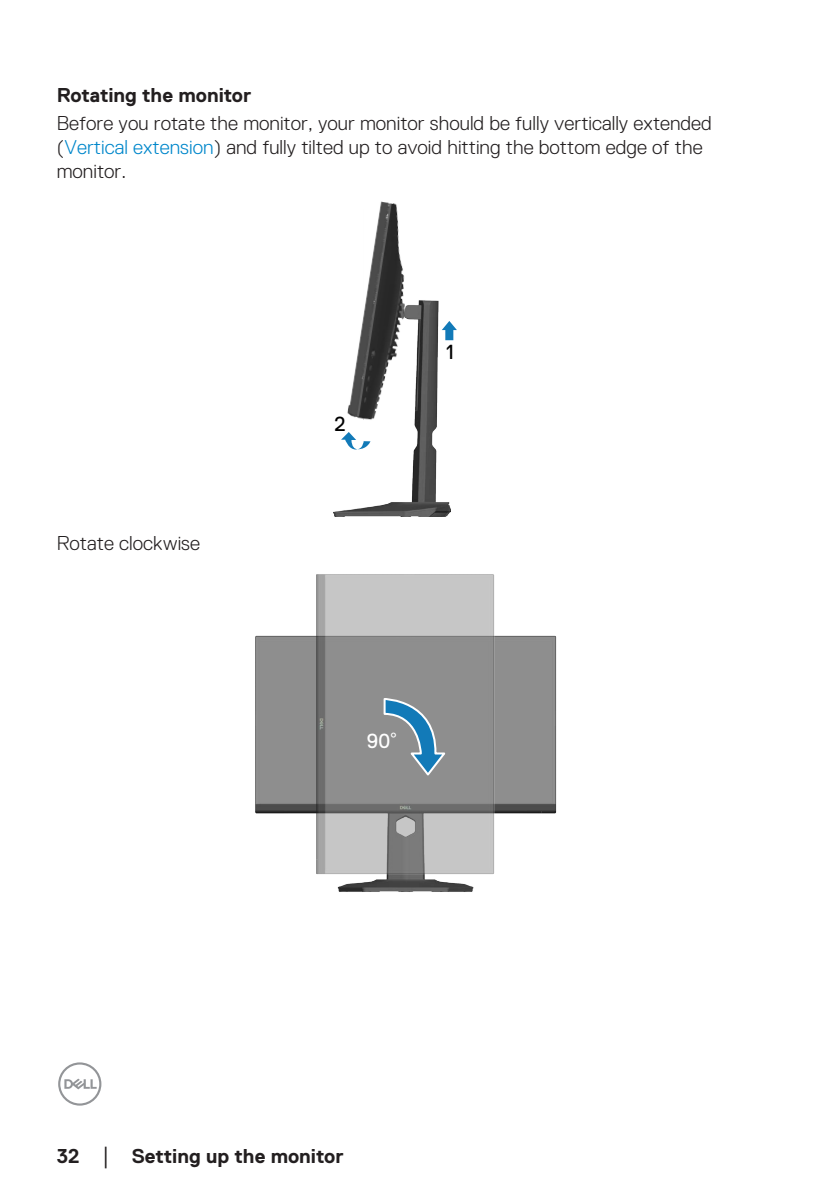
<style>
.page{position:relative;width:840px;height:1191px;background:#fff}
.page>*{position:absolute;margin:0;border:0;box-sizing:border-box;transform-origin:0 0}
.t1{font:20.4px "Dell Replica";color:#fff}
.t2{font:20.4px "Dell Replica";color:#000}
.text{font:300 20px/24px "Dell Replica";color:#231f20}
.Head3{font:700 20px "Dell Replica";color:#231f20}
.s1{color:#0087cb}
.s2{font-family:"Times New Roman";font-weight:400;font-size:18px}
</style>
<div class="page">
<svg style="left:58px;top:1062px;width:43px;height:43px"></svg>
<svg style="left:450px;top:322px;width:6px;height:18px"></svg>
<img style="left:333px;top:300px;width:117px;height:216px">
<svg style="left:341px;top:300px;width:67px;height:149px"></svg>
<img style="left:345px;top:201px;width:61px;height:221px">
<img style="left:255px;top:635px;width:302px;height:257px">
<img style="left:316px;top:574px;width:179px;height:302px">
<svg style="left:382px;top:699px;width:66px;height:79px;background:#7b93a1"></svg>
<p class="Head3" style="left:57px;top:84px;width:196px">Rotating the monitor</p>
<p class="text" style="left:57px;top:112px;width:656px">Before you rotate the monitor, your monitor should be fully vertically extended (<span class="s1">Vertical extension</span>) and fully tilted up to avoid hitting the bottom edge of the monitor.</p>
<p class="text" style="left:57px;top:531px;width:145px">Rotate clockwise</p>
<p class="t2" style="left:334px;top:412px;width:13px">2</p>
<p class="t2" style="left:446px;top:341px;width:9px">1</p>
<p class="t1" style="left:366px;top:729px;width:32px">90<sup>°</sup></p>
<p class="Head3" style="left:57px;top:1144px;width:288px">32 <span class="s2">│</span> Setting up the monitor</p>
</div>
